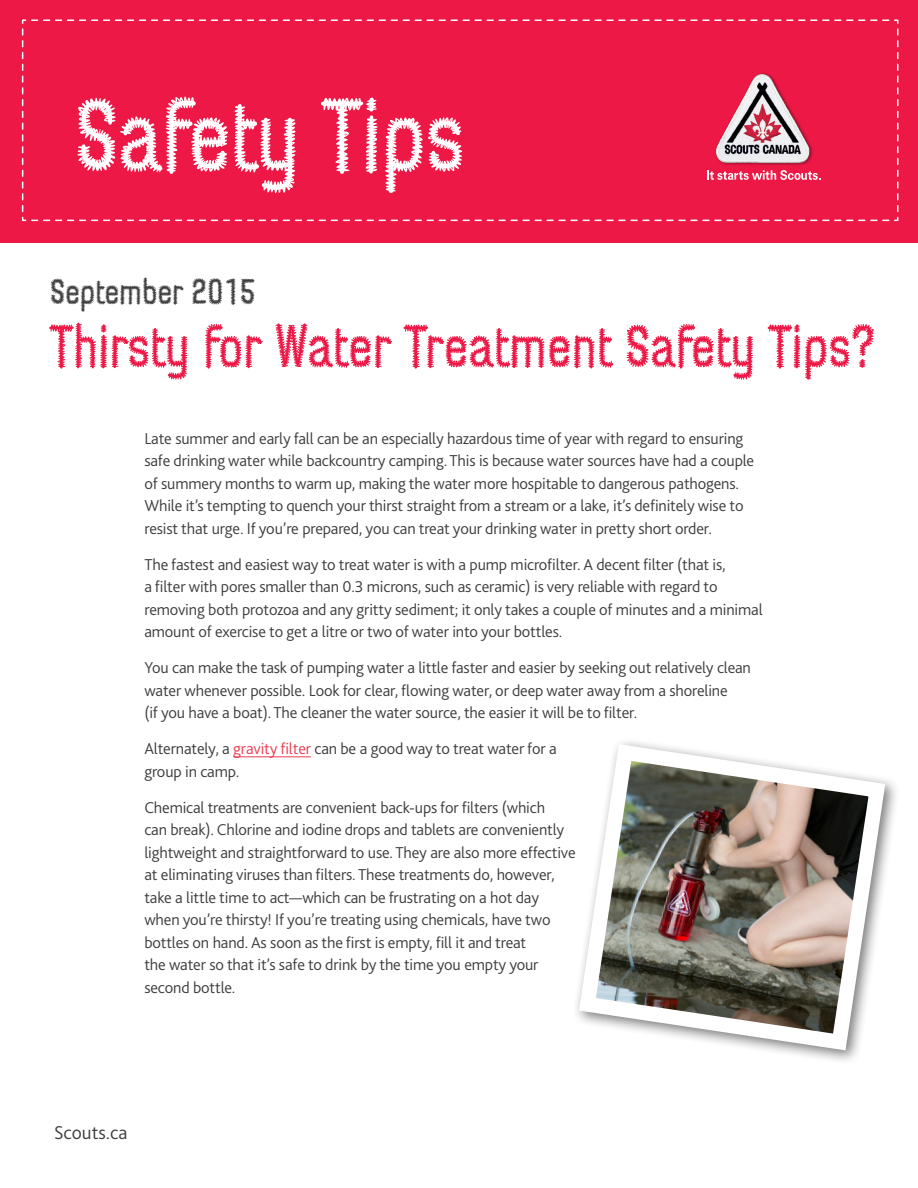
<style>
.page{position:relative;width:918px;height:1188px;background:#fff}
.page>*{position:absolute;margin:0;border:0;box-sizing:border-box;transform-origin:0 0}
.t1{font:103.5px "Conference Call BH Line Two";color:#fff}
.t2{font:60px "Conference Call BH Line Two";color:#ed1845}
.t3{font:36px "Conference Call BH Line Two";color:#3e3e3f}
.resource_body{font:300 19.5px "Bliss 2";color:#3e3e3f}
.resource_body-2{font:300 16.5px/22.5px "Bliss 2";letter-spacing:-.01em;color:#3e3e3f}
.s1{color:#ee3d53}
</style>
<div class="page">
<div style="left:0;top:0;width:918px;height:243px;background:#ed1845"></div>
<svg style="left:21px;top:19px;width:878px;height:203px"></svg>
<img style="left:705px;top:63px;width:115px;height:113px">
<svg style="left:707px;top:170px;width:113px;height:10px"></svg>
<hr style="left:233px;top:756px;width:78px;height:1px;background:#ee3d53">
<img style="left:576px;top:741px;width:318px;height:318px">
<p class="t1" style="left:75px;top:69px;width:391px">Safety Tips</p>
<p class="t3" style="left:50px;top:269px;width:207px">September 2015</p>
<p class="t2" style="left:50px;top:308px;width:826px">Thirsty for Water Treatment Safety Tips?</p>
<p class="resource_body-2" style="left:144px;top:427px;width:611px">Late summer and early fall can be an especially hazardous time of year with regard to ensuring safe drinking water while backcountry camping. This is because water sources have had a couple of summery months to warm up, making the water more hospitable to dangerous pathogens.<br>While it’s tempting to quench your thirst straight from a stream or a lake, it’s definitely wise to resist that urge. If you’re prepared, you can treat your drinking water in pretty short order.</p>
<p class="resource_body-2" style="left:144px;top:553px;width:620px">The fastest and easiest way to treat water is with a pump microfilter. A decent filter (that is,<br>a filter with pores smaller than 0.3 microns, such as ceramic) is very reliable with regard to removing both protozoa and any gritty sediment; it only takes a couple of minutes and a minimal amount of exercise to get a litre or two of water into your bottles.</p>
<p class="resource_body-2" style="left:144px;top:656px;width:608px">You can make the task of pumping water a little faster and easier by seeking out relatively clean water whenever possible. Look for clear, flowing water, or deep water away from a shoreline<br>(if you have a boat). The cleaner the water source, the easier it will be to filter.</p>
<p class="resource_body-2" style="left:144px;top:737px;width:414px">Alternately, a <span class="s1">gravity filter</span> can be a good way to treat water for a group in camp.</p>
<p class="resource_body-2" style="left:144px;top:796px;width:433px">Chemical treatments are convenient back-ups for filters (which<br>can break). Chlorine and iodine drops and tablets are conveniently lightweight and straightforward to use. They are also more effective at eliminating viruses than filters. These treatments do, however, take a little time to act—which can be frustrating on a hot day when you’re thirsty! If you’re treating using chemicals, have two bottles on hand. As soon as the first is empty, fill it and treat<br>the water so that it’s safe to drink by the time you empty your second bottle.</p>
<p class="resource_body" style="left:54px;top:1120px;width:75px">Scouts.ca</p>
</div>
